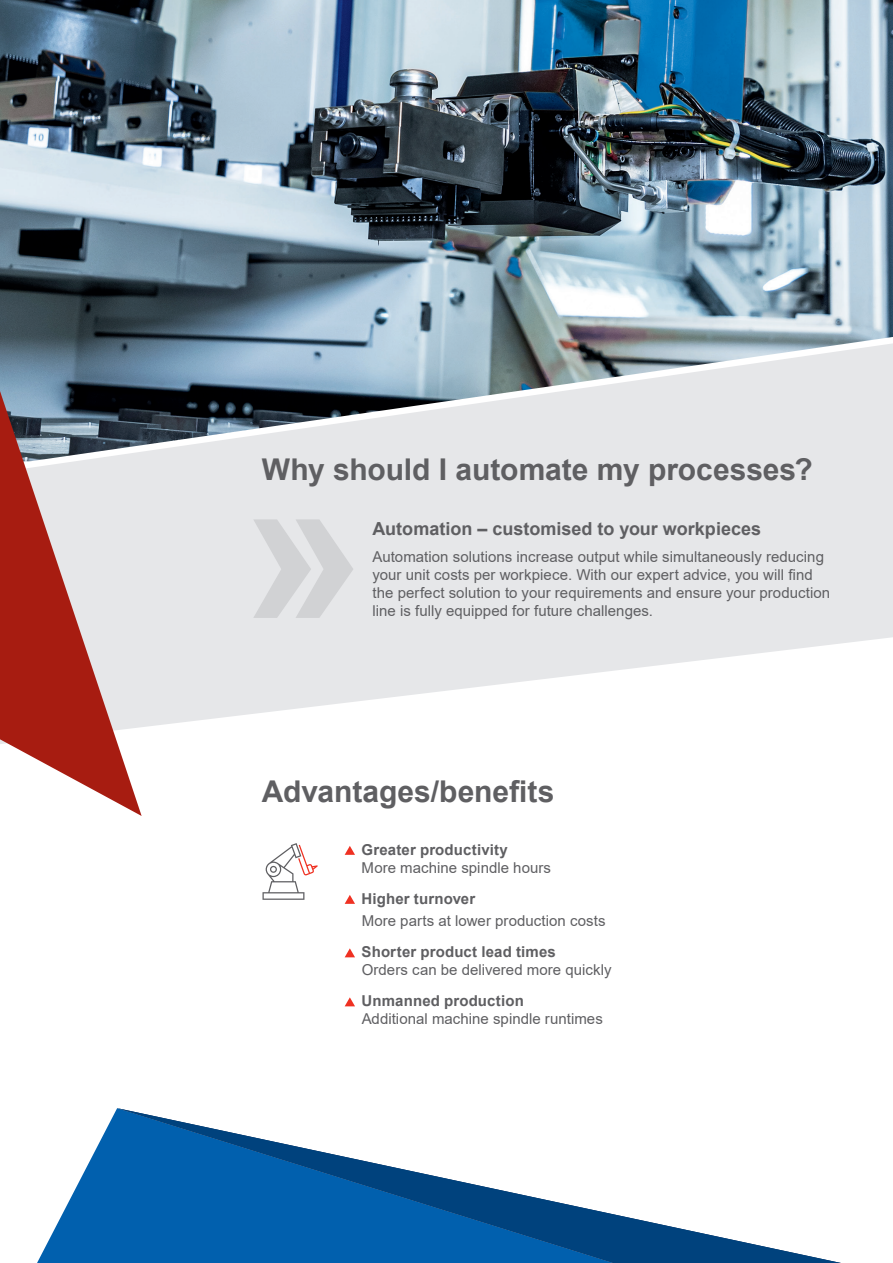
<style>
.page{position:relative;width:893px;height:1263px;background:#fff}
.page>*{position:absolute;margin:0;border:0;box-sizing:border-box;transform-origin:0 0}
.CB_AF_LIST-Reg-01{font:700 220.95px "Arial";color:#d1d2d4}
.CB_AF_Zitat-Reg-20{font:700 30px "Arial";color:#5f5f62}
.CB_AF_UE-03{font:700 18px "Arial";color:#5f5f62}
.CB_AF_FT-Reg-01{font:15px/18px "Arial";letter-spacing:.005em;color:#5f5f62}
.s1{font-weight:700}
</style>
<div class="page">
<svg style="left:142px;top:472px;width:751px;height:255px;fill:#e6e7e9"></svg>
<img style="left:0;top:0;width:893px;height:337px">
<svg style="left:37px;top:1108px;width:80px;height:155px"></svg>
<svg style="left:117px;top:1108px;width:724px;height:155px"></svg>
<svg style="left:262px;top:843px;width:56px;height:57px"></svg>
<svg style="left:0;top:337px;width:893px;height:135px;background:#b0bac1"></svg>
<svg style="left:0;top:391px;width:142px;height:425px;background:#ba8482"></svg>
<svg style="left:345px;top:846px;width:10px;height:9px"></svg>
<svg style="left:345px;top:895px;width:10px;height:9px"></svg>
<svg style="left:345px;top:948px;width:10px;height:9px"></svg>
<svg style="left:345px;top:997px;width:10px;height:9px"></svg>
<p class="CB_AF_Zitat-Reg-20" style="left:262px;top:448px;width:552px">Why should I automate my processes?</p>
<p class="CB_AF_UE-03" style="left:373px;top:516px;width:390px">Automation – customised to your workpieces</p>
<p class="CB_AF_FT-Reg-01" style="left:373px;top:547px;width:459px">Automation solutions increase output while simultaneously reducing your unit costs per workpiece. With our expert advice, you will find the perfect solution to your requirements and ensure your production line is fully equipped for future challenges.</p>
<p class="CB_AF_LIST-Reg-01" style="left:242px;top:392px;width:124px">»</p>
<p class="CB_AF_Zitat-Reg-20" style="left:262px;top:770px;width:294px">Advantages/benefits</p>
<p class="CB_AF_FT-Reg-01" style="left:362px;top:840px;width:191px"><span class="s1">Greater productivity<br></span>More machine spindle hours</p>
<p class="CB_AF_FT-Reg-01" style="left:362px;top:887px;width:245px;line-height:22.5px"><span class="s1">Higher turnover<br></span>More parts at lower production costs</p>
<p class="CB_AF_FT-Reg-01" style="left:362px;top:943px;width:251px"><span class="s1">Shorter product lead times<br></span>Orders can be delivered more quickly</p>
<p class="CB_AF_FT-Reg-01" style="left:362px;top:992px;width:243px"><span class="s1">Unmanned production<br></span>Additional machine spindle runtimes</p>
</div>
